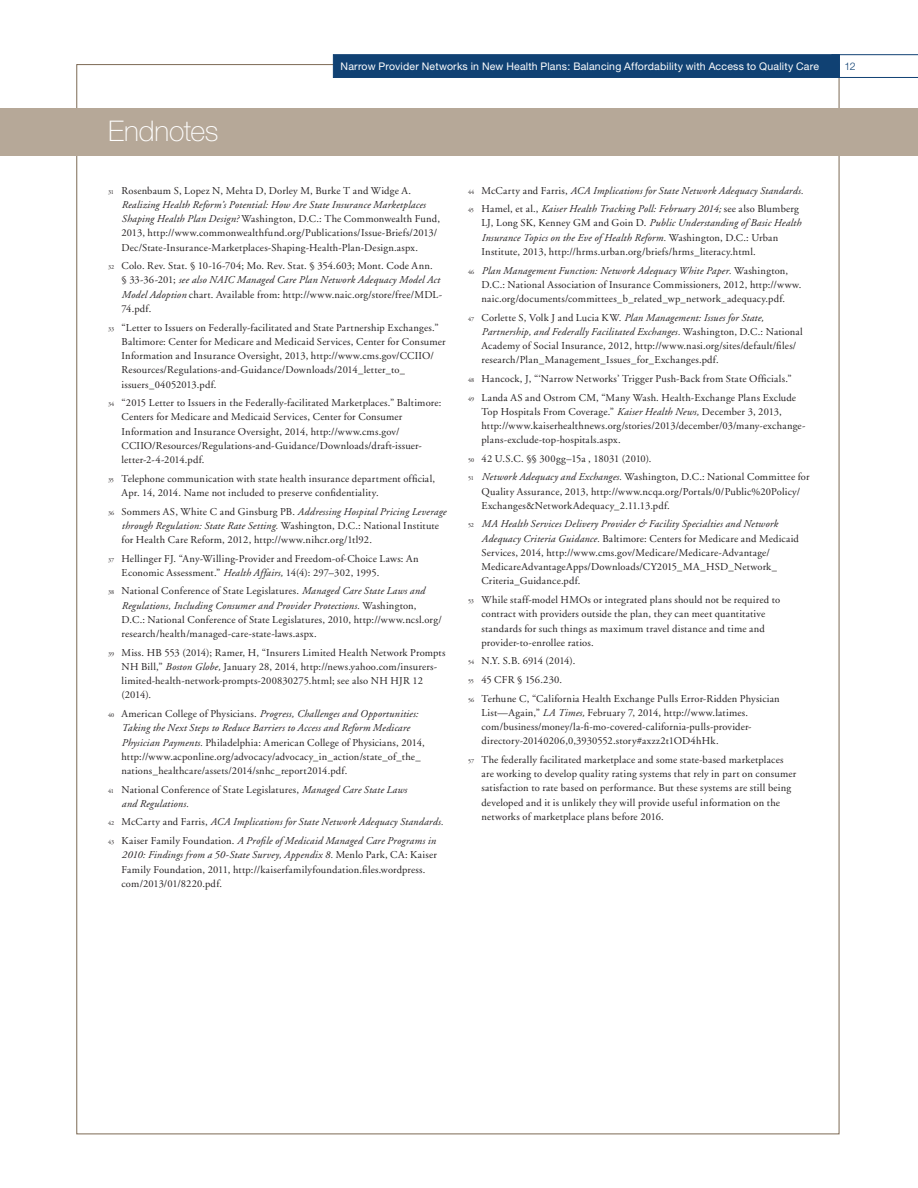
<style>
.page{position:relative;width:918px;height:1188px;background:#fff}
.page>*{position:absolute;margin:0;border:0;box-sizing:border-box;transform-origin:0 0}
.t1{font:100 28.5px "Helvetica Neue";letter-spacing:-.005em;color:#fff}
.t2{font:10.5px/14.2px "Adobe Garamond";letter-spacing:.02em;color:#231f20}
.t3{font:italic 10.5px/18.6px "Adobe Garamond";letter-spacing:.02em;color:#231f20}
.t4{font:10.5px "Helvetica Neue";letter-spacing:.02em;color:#fff}
.t5{font:300 10.5px "Helvetica Neue";color:#104173}
.s1{font-size:6.15px}
.s2{font-style:italic}
.s3{font-style:normal;font-size:6.15px}
.s4{font-style:normal}
</style>
<div class="page">
<svg style="left:840px;top:54px;width:78px;height:24px"></svg>
<div style="left:333px;top:54px;width:507px;height:24px;background:#104173;border:1px solid #104173"></div>
<div style="left:0;top:108px;width:918px;height:48px;background:#b6a898"></div>
<h1 class="t1" style="left:108px;top:115px;width:112px">Endnotes</h1>
<p class="t4" style="left:341px;top:60px;width:480px">Narrow Provider Networks in New Health Plans: Balancing Affordability with Access to Quality Care</p>
<p class="t5" style="left:844px;top:59px;width:13px">12</p>
<p class="t2" style="left:122px;top:183px;width:320px;text-indent:-14px"><span class="s1">31</span> Rosenbaum S, Lopez N, Mehta D, Dorley M, Burke T and Widge A.<br><span class="s2">Realizing Health Reform’s Potential: How Are State Insurance Marketplaces Shaping Health Plan Design?</span> Washington, D.C.: The Commonwealth Fund, 2013, http://www.commonwealthfund.org/Publications/Issue-Briefs/2013/ Dec/State-Insurance-Marketplaces-Shaping-Health-Plan-Design.aspx.</p>
<p class="t2" style="left:122px;top:259px;width:322px;text-indent:-14px"><span class="s1">32</span> Colo. Rev. Stat. § 10-16-704; Mo. Rev. Stat. § 354.603; Mont. Code Ann.<br>§ 33-36-201; <span class="s2">see also NAIC Managed Care Plan Network Adequacy Model Act Model Adoption</span> chart. Available from: http://www.naic.org/store/free/MDL-74.pdf.</p>
<p class="t2" style="left:122px;top:320px;width:326px;text-indent:-14px"><span class="s1">33</span> “Letter to Issuers on Federally-facilitated and State Partnership Exchanges.” Baltimore: Center for Medicare and Medicaid Services, Center for Consumer Information and Insurance Oversight, 2013, http://www.cms.gov/CCIIO/ Resources/Regulations-and-Guidance/Downloads/2014_letter_to_ issuers_04052013.pdf.</p>
<p class="t2" style="left:122px;top:396px;width:321px;text-indent:-14px"><span class="s1">34</span> “2015 Letter to Issuers in the Federally-facilitated Marketplaces.” Baltimore:<br>Centers for Medicare and Medicaid Services, Center for Consumer Information and Insurance Oversight, 2014, http://www.cms.gov/ CCIIO/Resources/Regulations-and-Guidance/Downloads/draft-issuer&shy;letter-2-4-2014.pdf.</p>
<p class="t2" style="left:122px;top:472px;width:315px;text-indent:-14px"><span class="s1">35</span> Telephone communication with state health insurance department official,<br>Apr. 14, 2014. Name not included to preserve confidentiality.</p>
<p class="t2" style="left:122px;top:504px;width:326px;text-indent:-14px"><span class="s1">36</span> Sommers AS, White C and Ginsburg PB. <span class="s2">Addressing Hospital Pricing Leverage through Regulation: State Rate Setting.</span> Washington, D.C.: National Institute for Health Care Reform, 2012, http://www.nihcr.org/1tl92.</p>
<p class="t2" style="left:122px;top:551px;width:299px;text-indent:-14px"><span class="s1">37</span> Hellinger FJ. “Any-Willing-Provider and Freedom-of-Choice Laws: An<br>Economic Assessment.” <span class="s2">Health Affairs,</span> 14(4): 297–302, 1995.</p>
<p class="t2" style="left:122px;top:584px;width:322px;text-indent:-14px"><span class="s1">38</span> National Conference of State Legislatures. <span class="s2">Managed Care State Laws and Regulations, Including Consumer and Provider Protections.</span> Washington, D.C.: National Conference of State Legislatures, 2010, http://www.ncsl.org/ research/health/managed-care-state-laws.aspx.</p>
<p class="t2" style="left:122px;top:646px;width:326px;text-indent:-14px"><span class="s1">39</span> Miss. HB 553 (2014); Ramer, H, “Insurers Limited Health Network Prompts NH Bill,” <span class="s2">Boston Globe,</span> January 28, 2014, http://news.yahoo.com/insurers&shy;limited-health-network-prompts-200830275.html; see also NH HJR 12 (2014).</p>
<p class="t2" style="left:122px;top:707px;width:305px;text-indent:-14px"><span class="s1">40</span> American College of Physicians. <span class="s2">Progress, Challenges and Opportunities:<br>Taking the Next Steps to Reduce Barriers to Access and Reform Medicare Physician Payments.</span> Philadelphia: American College of Physicians, 2014, http://www.acponline.org/advocacy/advocacy_in_action/state_of_the_ nations_healthcare/assets/2014/snhc_report2014.pdf.</p>
<p class="t2" style="left:122px;top:782px;width:287px;text-indent:-14px"><span class="s1">41</span> National Conference of State Legislatures, <span class="s2">Managed Care State Laws and Regulations.</span></p>
<p class="t3" style="left:108px;top:813px;width:337px"><span class="s3">42</span> <span class="s4">McCarty and Farris,</span> ACA Implications for State Network Adequacy Standards.<br><span class="s3">43</span> <span class="s4">Kaiser Family Foundation.</span> A Profile of Medicaid Managed Care Programs in</p>
<p class="t2" style="left:122px;top:848px;width:317px"><span class="s2">2010: Findings from a 50-State Survey, Appendix 8.</span> Menlo Park, CA: Kaiser<br>Family Foundation, 2011, http://kaiserfamilyfoundation.files.wordpress. com/2013/01/8220.pdf.</p>
<p class="t3" style="left:468px;top:181px;width:337px"><span class="s3">44</span> <span class="s4">McCarty and Farris,</span> ACA Implications for State Network Adequacy Standards.<br><span class="s3">45</span> <span class="s4">Hamel, et al.,</span> Kaiser Health Tracking Poll: February 2014; <span class="s4">see also Blumberg</span></p>
<p class="t2" style="left:482px;top:216px;width:321px">LJ, Long SK, Kenney GM and Goin D. <span class="s2">Public Understanding of Basic Health<br>Insurance Topics on the Eve of Health Reform.</span> Washington, D.C.: Urban<br>Institute, 2013, http://hrms.urban.org/briefs/hrms_literacy.html.</p>
<p class="t2" style="left:482px;top:263px;width:321px;text-indent:-14px"><span class="s1">46</span> <span class="s2">Plan Management Function: Network Adequacy White Paper.</span> Washington,<br>D.C.: National Association of Insurance Commissioners, 2012, http://www. naic.org/documents/committees_b_related_wp_network_adequacy.pdf.</p>
<p class="t2" style="left:482px;top:310px;width:323px;text-indent:-14px"><span class="s1">47</span> Corlette S, Volk J and Lucia KW. <span class="s2">Plan Management: Issues for State, Partnership, and Federally Facilitated Exchanges.</span> Washington, D.C.: National Academy of Social Insurance, 2012, http://www.nasi.org/sites/default/files/ research/Plan_Management_Issues_for_Exchanges.pdf.</p>
<p class="t2" style="left:468px;top:370px;width:330px;line-height:18.6px"><span class="s1">48</span> Hancock, J, “‘Narrow Networks’ Trigger Push-Back from State Officials.”<br><span class="s1">49</span> Landa AS and Ostrom CM, “Many Wash. Health-Exchange Plans Exclude</p>
<p class="t2" style="left:482px;top:405px;width:325px">Top Hospitals From Coverage.” <span class="s2">Kaiser Health News,</span> December 3, 2013, http://www.kaiserhealthnews.org/stories/2013/december/03/many-exchange&shy;plans-exclude-top-hospitals.aspx.</p>
<p class="t2" style="left:468px;top:449px;width:343px;line-height:18.6px"><span class="s1">50</span> 42 U.S.C. §§ 300gg–15a , 18031 (2010).<br><span class="s1">51</span> <span class="s2">Network Adequacy and Exchanges.</span> Washington, D.C.: National Committee for</p>
<p class="t2" style="left:482px;top:484px;width:320px">Quality Assurance, 2013, http://www.ncqa.org/Portals/0/Public%20Policy/<br>Exchanges&amp;NetworkAdequacy_2.11.13.pdf.</p>
<p class="t2" style="left:482px;top:517px;width:319px;text-indent:-14px"><span class="s1">52</span> <span class="s2">MA Health Services Delivery Provider &amp; Facility Specialties and Network Adequacy Criteria Guidance.</span> Baltimore: Centers for Medicare and Medicaid Services, 2014, http://www.cms.gov/Medicare/Medicare-Advantage/ MedicareAdvantageApps/Downloads/CY2015_MA_HSD_Network_ Criteria_Guidance.pdf.</p>
<p class="t2" style="left:482px;top:593px;width:300px;text-indent:-14px"><span class="s1">53</span> While staff-model HMOs or integrated plans should not be required to contract with providers outside the plan, they can meet quantitative standards for such things as maximum travel distance and time and provider-to-enrollee ratios.</p>
<p class="t2" style="left:468px;top:652px;width:313px;line-height:18.6px"><span class="s1">54</span> N.Y. S.B. 6914 (2014).<br><span class="s1">55</span> 45 CFR § 156.230.<br><span class="s1">56</span> Terhune C, “California Health Exchange Pulls Error-Ridden Physician</p>
<p class="t2" style="left:482px;top:706px;width:272px">List—Again,” <span class="s2">LA Times,</span> February 7, 2014, http://www.latimes. com/business/money/la-fi-mo-covered-california-pulls-provider&shy;directory-20140206,0,3930552.story#axzz2t1OD4hHk.</p>
<p class="t2" style="left:482px;top:753px;width:316px;text-indent:-14px"><span class="s1">57</span> The federally facilitated marketplace and some state-based marketplaces are working to develop quality rating systems that rely in part on consumer satisfaction to rate based on performance. But these systems are still being developed and it is unlikely they will provide useful information on the networks of marketplace plans before 2016.</p>
</div>
